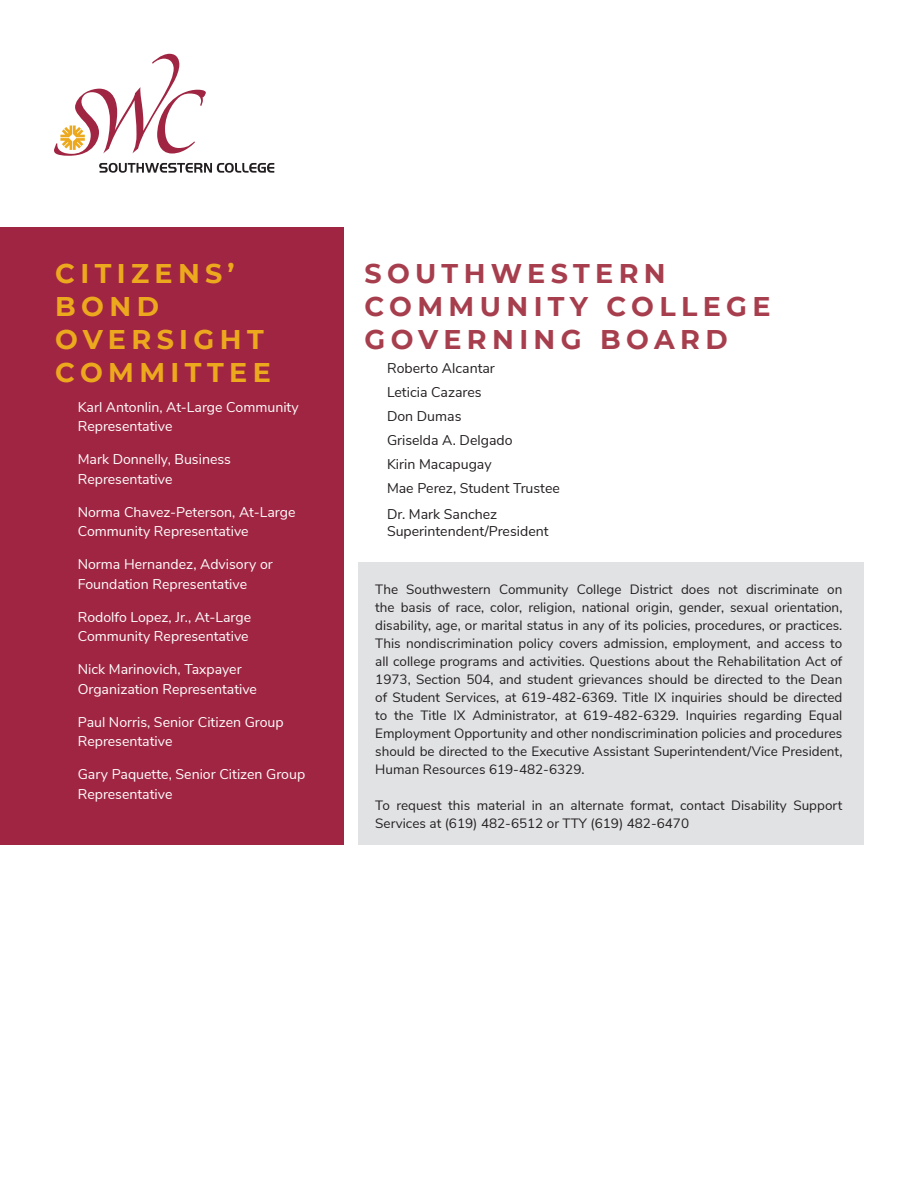
<style>
.page{position:relative;width:918px;height:1188px;background:#fff}
.page>*{position:absolute;margin:0;border:0;box-sizing:border-box;transform-origin:0 0}
._1_Montserrat_Bold_A{font:700 27px/33px "Montserrat";letter-spacing:.2em;color:#a73e4d}
._1_Montserrat_Bold_A-2{font:700 27px/33px "Montserrat";letter-spacing:.2em;color:#eda91e}
.Committee_members{font:14.1px/19.5px "Nunito Sans";color:#fff}
._1_Nunito_Body_Text{font:14.1px "Nunito Sans";color:#231f20}
._1_Nunito_Body_Text-2{font:13.5px/18px "Nunito Sans";color:#231f20;text-align:justify}
</style>
<div class="page">
<div style="left:359px;top:562px;width:505px;height:283px;background:#e1e2e4"></div>
<div style="left:0;top:227px;width:343px;height:618px;background:#a02542"></div>
<svg style="left:99px;top:163px;width:175px;height:10px"></svg>
<svg style="left:54px;top:54px;width:152px;height:102px"></svg>
<p class="_1_Montserrat_Bold_A-2" style="left:55px;top:255px;width:217px">CITIZENS’<br>BOND<br>OVERSIGHT<br>COMMITTEE</p>
<p class="Committee_members" style="left:78px;top:396px;width:223px">Karl Antonlin, At-Large Community<br>Representative</p>
<p class="Committee_members" style="left:78px;top:449px;width:155px">Mark Donnelly, Business<br>Representative</p>
<p class="Committee_members" style="left:78px;top:501px;width:219px">Norma Chavez-Peterson, At-Large<br>Community Representative</p>
<p class="Committee_members" style="left:78px;top:554px;width:197px">Norma Hernandez, Advisory or<br>Foundation Representative</p>
<p class="Committee_members" style="left:78px;top:606px;width:175px">Rodolfo Lopez, Jr., At-Large<br>Community Representative</p>
<p class="Committee_members" style="left:78px;top:659px;width:181px">Nick Marinovich, Taxpayer<br>Organization Representative</p>
<p class="Committee_members" style="left:78px;top:711px;width:208px">Paul Norris, Senior Citizen Group<br>Representative</p>
<p class="Committee_members" style="left:78px;top:764px;width:229px">Gary Paquette, Senior Citizen Group<br>Representative</p>
<p class="_1_Montserrat_Bold_A" style="left:364px;top:255px;width:408px">SOUTHWESTERN<br>COMMUNITY COLLEGE<br>GOVERNING BOARD</p>
<p class="_1_Nunito_Body_Text" style="left:387px;top:357px;width:109px">Roberto Alcantar</p>
<p class="_1_Nunito_Body_Text" style="left:387px;top:381px;width:96px">Leticia Cazares</p>
<p class="_1_Nunito_Body_Text" style="left:387px;top:405px;width:76px">Don Dumas</p>
<p class="_1_Nunito_Body_Text" style="left:387px;top:429px;width:127px">Griselda A. Delgado</p>
<p class="_1_Nunito_Body_Text" style="left:387px;top:453px;width:106px">Kirin Macapugay</p>
<p class="_1_Nunito_Body_Text" style="left:387px;top:477px;width:174px">Mae Perez, Student Trustee</p>
<p class="_1_Nunito_Body_Text" style="left:387px;top:504px;width:112px">Dr. Mark Sanchez</p>
<p class="_1_Nunito_Body_Text" style="left:387px;top:521px;width:163px">Superintendent/President</p>
<p class="_1_Nunito_Body_Text-2" style="left:375px;top:580px;width:469px">The Southwestern Community College District does not discriminate on the basis of race, color, religion, national origin, gender, sexual orientation, disability, age, or marital status in any of its policies, procedures, or practices.<br>This nondiscrimination policy covers admission, employment, and access to all college programs and activities. Questions about the Rehabilitation Act of 1973, Section 504, and student grievances should be directed to the Dean of Student Services, at 619-482-6369. Title IX inquiries should be directed to the Title IX Administrator, at 619-482-6329. Inquiries regarding Equal Employment Opportunity and other nondiscrimination policies and procedures should be directed to the Executive Assistant Superintendent/Vice President, Human Resources 619-482-6329.</p>
<p class="_1_Nunito_Body_Text-2" style="left:375px;top:796px;width:469px">To request this material in an alternate format, contact Disability Support<br>Services at (619) 482-6512 or TTY (619) 482-6470</p>
</div>
